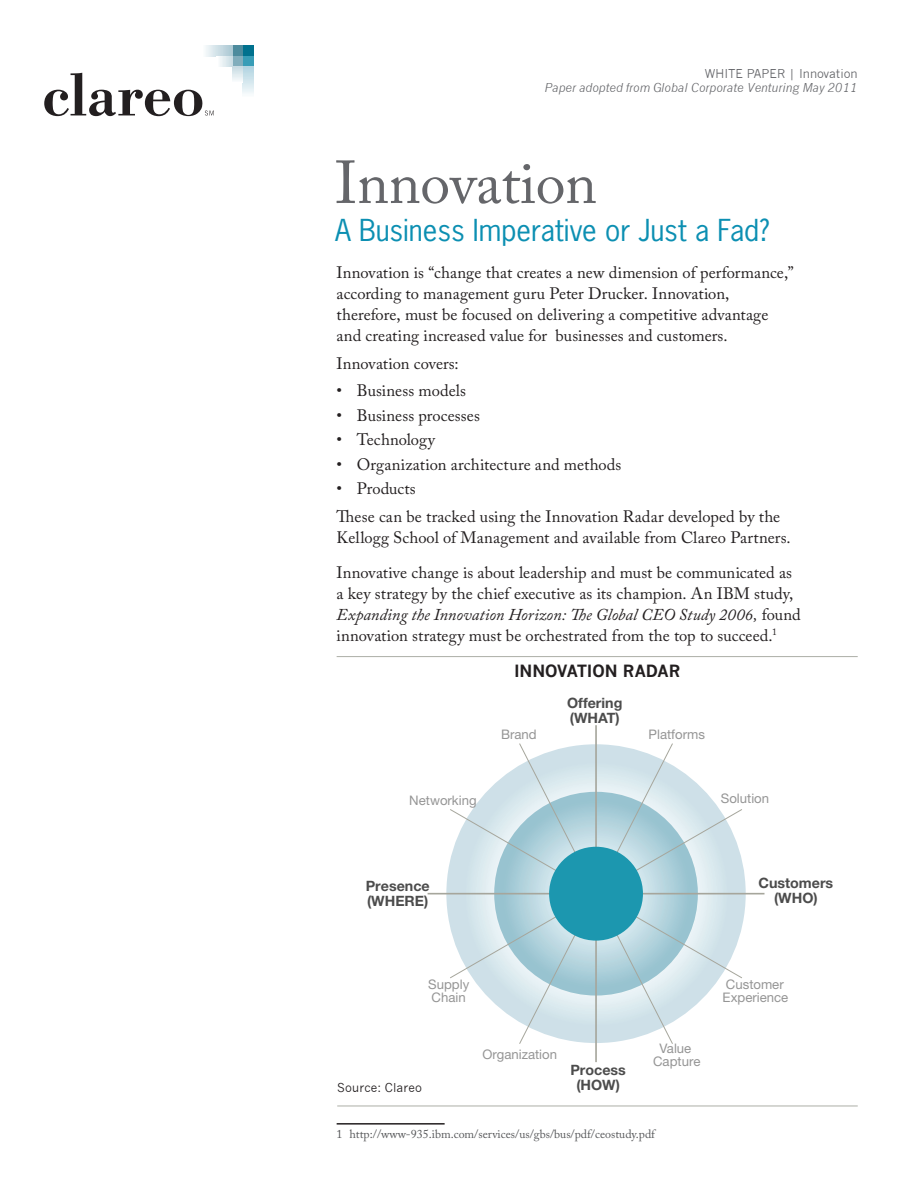
<style>
.page{position:relative;width:918px;height:1188px;background:#fff}
.page>*{position:absolute;margin:0;border:0;box-sizing:border-box;transform-origin:0 0}
.t1{font:60px "Adobe Caslon Pro";letter-spacing:-.005em;color:#65666a}
.t2{font:28.5px "News Gothic Std";letter-spacing:-.005em;color:#0c8fb2}
.t3{font:16.5px/21px "Adobe Caslon Pro";letter-spacing:.005em;color:#231f20}
.t4{font:700 16.5px "News Gothic";letter-spacing:-.005em;color:#231f20}
.t5{font:700 14.25px/15.1px "Helvetica Neue LT Std";color:#4c4c4c}
.t6{font:13.2px/13px "Helvetica Neue LT Std";color:#959595}
.t7{font:12px "Adobe Caslon Pro";color:#57585a}
.t8{font:italic 12px "News Gothic";color:#65666a}
.t9{font:12px "News Gothic";color:#65666a}
.t10{font:12px "News Gothic";letter-spacing:.01em;color:#231f20}
.s1{font-style:italic}
</style>
<div class="page">
<div style="left:243px;top:45px;width:11px;height:11px;background:#00718e"></div>
<div style="left:243px;top:56px;width:11px;height:11px;background:#389db7"></div>
<div style="left:232px;top:45px;width:11px;height:11px;background:#4d8b9d"></div>
<div style="left:232px;top:56px;width:11px;height:11px;background:#81adbc"></div>
<svg style="left:206px;top:45px;width:26px;height:11px"></svg>
<svg style="left:243px;top:67px;width:11px;height:27px"></svg>
<svg style="left:220px;top:56px;width:12px;height:11px"></svg>
<svg style="left:232px;top:67px;width:11px;height:13px"></svg>
<svg style="left:44px;top:73px;width:170px;height:43px"></svg>
<hr style="left:337px;top:1123px;width:108px;height:2px;background:#231f20">
<div style="left:446px;top:744px;width:300px;height:299px;background:#cee0e8;border-radius:149px"></div>
<svg style="left:519px;top:743px;width:154px;height:301px"></svg>
<svg style="left:449px;top:809px;width:294px;height:170px"></svg>
<hr style="left:595px;top:725px;width:2px;height:337px;background:#a6a69c">
<hr style="left:428px;top:893px;width:336px;height:1px;background:#a6a69c">
<div style="left:549px;top:847px;width:94px;height:94px;background:#1c97af;border-radius:50%"></div>
<hr style="left:337px;top:656px;width:521px;height:1px;background:#acaea6">
<hr style="left:337px;top:1106px;width:521px;height:1px;background:#acaea6">
<p class="t9" style="left:705px;top:67px;width:154px">WHITE PAPER | Innovation</p>
<p class="t8" style="left:545px;top:81px;width:315px">Paper adopted from Global Corporate Venturing May 2011</p>
<h1 class="t1" style="left:335px;top:147px;width:263px">Innovation</h1>
<h2 class="t2" style="left:335px;top:212px;width:436px">A Business Imperative or Just a Fad?</h2>
<p class="t3" style="left:337px;top:262px;width:459px">Innovation is “change that creates a new dimension of performance,” according to management guru Peter Drucker. Innovation, therefore, must be focused on delivering a competitive advantage and creating increased value for businesses and customers.</p>
<p class="t3" style="left:337px;top:352px;width:124px">Innovation covers:</p>
<p class="t3" style="left:337px;top:380px;width:131px">• Business models</p>
<p class="t3" style="left:337px;top:405px;width:145px">• Business processes</p>
<p class="t3" style="left:337px;top:429px;width:100px">• Technology</p>
<p class="t3" style="left:337px;top:454px;width:286px">• Organization architecture and methods</p>
<p class="t3" style="left:337px;top:475px;width:445px;line-height:27.8px">• Products<br>These can be tracked using the Innovation Radar developed by the</p>
<p class="t3" style="left:337px;top:520px;width:457px;line-height:34.5px">Kellogg School of Management and available from Clareo Partners.<br>Innovative change is about leadership and must be communicated as</p>
<p class="t3" style="left:337px;top:582px;width:466px">a key strategy by the chief executive as its champion. An IBM study,<br><span class="s1">Expanding the Innovation Horizon: The Global CEO Study 2006,</span> found innovation strategy must be orchestrated from the top to succeed.<sup>1</sup></p>
<p class="t4" style="left:514px;top:661px;width:168px">INNOVATION RADAR</p>
<p class="t6" style="left:409px;top:794px;width:69px">Networking</p>
<p class="t6" style="left:501px;top:728px;width:37px">Brand</p>
<p class="t5" style="left:366px;top:878px;width:65px">Presence (WHERE)</p>
<p class="t5" style="left:567px;top:695px;width:57px">Offering (WHAT)</p>
<p class="t6" style="left:649px;top:728px;width:58px">Platforms</p>
<p class="t6" style="left:721px;top:791px;width:50px">Solution</p>
<p class="t5" style="left:758px;top:875px;width:76px;text-align:center">Customers (WHO)</p>
<p class="t6" style="left:428px;top:977px;width:43px">Supply<br>Chain</p>
<p class="t10" style="left:337px;top:1081px;width:86px">Source: Clareo</p>
<p class="t6" style="left:482px;top:1048px;width:76px">Organization</p>
<p class="t5" style="left:570px;top:1062px;width:57px;text-align:center">Process (HOW)</p>
<p class="t6" style="left:653px;top:1041px;width:49px;text-align:center">Value<br>Capture</p>
<p class="t7" style="left:337px;top:1127px;width:320px">1 http://www-935.ibm.com/services/us/gbs/bus/pdf/ceostudy.pdf</p>
<p class="t6" style="left:723px;top:978px;width:67px">Customer<br>Experience</p>
</div>
